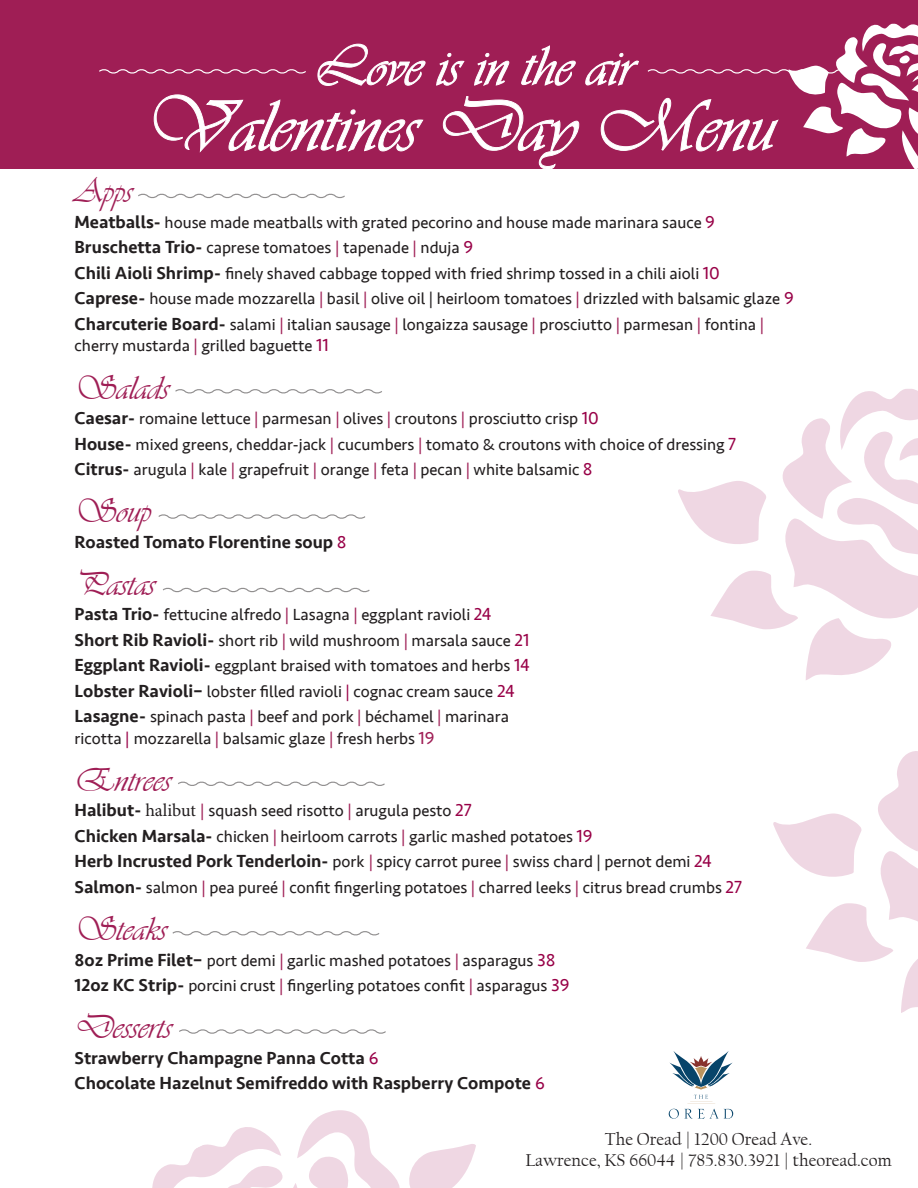
<style>
.page{position:relative;width:918px;height:1188px;background:#fff}
.page>*{position:absolute;margin:0;border:0;box-sizing:border-box;transform-origin:0 0}
.t1{font:75px "Vivaldii";color:#fff}
.t2{font:58.2px "Vivaldii";color:#fff}
.t3{font:34.5px "Vivaldii";color:#9f1e55}
.t4{font:500 18px "Seravek";color:#231f20}
.t5{font:18px "Californian FB";color:#231f20}
.t6{font:16.5px "Seravek";color:#231f20}
.s1{font-weight:500;font-size:18px}
.s2{font-size:18px;color:#980047}
.s3{color:#9f1e55}
.s4{font-weight:400;color:#980047}
.s5{color:#980047}
.s6{font-size:18px;color:#9f1e55}
.s7{font-family:"Minion Pro";font-size:18px}
</style>
<div class="page">
<div style="left:0;top:0;width:918px;height:168px;background:#9f1e55"></div>
<svg style="left:678px;top:389px;width:240px;height:291px"></svg>
<svg style="left:773px;top:751px;width:145px;height:262px"></svg>
<svg style="left:668px;top:1051px;width:66px;height:68px"></svg>
<svg style="left:317px;top:43px;width:109px;height:43px"></svg>
<svg style="left:153px;top:94px;width:270px;height:58px"></svg>
<svg style="left:152px;top:1110px;width:324px;height:78px"></svg>
<svg style="left:138px;top:193px;width:207px;height:6px"></svg>
<svg style="left:158px;top:514px;width:207px;height:5px"></svg>
<svg style="left:163px;top:587px;width:207px;height:6px"></svg>
<svg style="left:175px;top:389px;width:207px;height:5px"></svg>
<svg style="left:179px;top:1029px;width:207px;height:5px"></svg>
<svg style="left:178px;top:781px;width:207px;height:5px"></svg>
<svg style="left:172px;top:931px;width:208px;height:5px"></svg>
<svg style="left:99px;top:69px;width:207px;height:5px"></svg>
<svg style="left:436px;top:24px;width:482px;height:145px"></svg>
<p class="t2" style="left:314px;top:32px;width:321px">Love is in the air</p>
<p class="t1" style="left:143px;top:83px;width:632px">Valentines Day Menu</p>
<p class="t3" style="left:75px;top:171px;width:59px">Apps</p>
<p class="t6" style="left:75px;top:210px;width:642px"><span class="s1">Meatballs-</span> house made meatballs with grated pecorino and house made marinara sauce <span class="s2">9</span></p>
<p class="t6" style="left:75px;top:235px;width:400px"><span class="s1">Bruschetta Trio-</span> caprese tomatoes <span class="s3">|</span> tapenade <span class="s3">|</span> nduja <span class="s2">9</span></p>
<p class="t6" style="left:75px;top:261px;width:647px"><span class="s1">Chili Aioli Shrimp-</span> finely shaved cabbage topped with fried shrimp tossed in a chili aioli <span class="s2">10</span></p>
<p class="t6" style="left:75px;top:286px;width:721px"><span class="s1">Caprese-</span> house made mozzarella <span class="s3">|</span> basil <span class="s3">|</span> olive oil | heirloom tomatoes <span class="s3">|</span> drizzled with balsamic glaze <span class="s2">9</span></p>
<p class="t6" style="left:75px;top:312px;width:691px"><span class="s1">Charcuterie Board-</span> salami <span class="s3">|</span> italian sausage <span class="s3">|</span> longaizza sausage <span class="s3">|</span> prosciutto <span class="s3">|</span> parmesan <span class="s3">|</span> fontina <span class="s3">|</span></p>
<p class="t6" style="left:75px;top:333px;width:256px">cherry mustarda <span class="s3">|</span> grilled baguette <span class="s2">11</span></p>
<p class="t3" style="left:75px;top:367px;width:96px">Salads</p>
<p class="t6" style="left:75px;top:406px;width:526px"><span class="s1">Caesar-</span> romaine lettuce <span class="s3">|</span> parmesan <span class="s3">|</span> olives <span class="s3">|</span> croutons <span class="s3">|</span> prosciutto crisp <span class="s2">10</span></p>
<p class="t6" style="left:75px;top:431px;width:663px"><span class="s1">House-</span> mixed greens, cheddar-jack <span class="s3">|</span> cucumbers <span class="s3">|</span> tomato &amp; croutons with choice of dressing <span class="s2">7</span></p>
<p class="t6" style="left:75px;top:457px;width:520px"><span class="s1">Citrus-</span> arugula <span class="s3">|</span> kale <span class="s3">|</span> grapefruit <span class="s3">|</span> orange <span class="s3">|</span> feta <span class="s3">|</span> pecan <span class="s3">|</span> white balsamic <span class="s2">8</span></p>
<p class="t3" style="left:75px;top:491px;width:78px">Soup</p>
<p class="t4" style="left:75px;top:531px;width:273px">Roasted Tomato Florentine soup <span class="s4">8</span></p>
<p class="t3" style="left:75px;top:564px;width:82px">Pastas</p>
<p class="t6" style="left:75px;top:602px;width:419px"><span class="s1">Pasta Trio-</span> fettucine alfredo <span class="s3">|</span> Lasagna <span class="s3">|</span> eggplant ravioli <span class="s2">24</span></p>
<p class="t6" style="left:75px;top:628px;width:456px"><span class="s1">Short Rib Ravioli-</span> short rib <span class="s3">|</span> wild mushroom <span class="s3">|</span> marsala sauce <span class="s2">21</span></p>
<p class="t6" style="left:75px;top:653px;width:457px"><span class="s1">Eggplant Ravioli-</span> eggplant braised with tomatoes and herbs <span class="s2">14</span></p>
<p class="t6" style="left:75px;top:679px;width:442px"><span class="s1">Lobster Ravioli–</span> lobster filled ravioli <span class="s5">|</span> cognac cream sauce <span class="s2">24</span></p>
<p class="t6" style="left:75px;top:704px;width:436px"><span class="s1">Lasagne-</span> spinach pasta <span class="s3">|</span> beef and pork <span class="s3">|</span> béchamel <span class="s3">|</span> marinara</p>
<p class="t6" style="left:75px;top:726px;width:362px">ricotta <span class="s5">|</span> mozzarella <span class="s3">|</span> balsamic glaze <span class="s3">|</span> fresh herbs <span class="s6">19</span></p>
<p class="t3" style="left:75px;top:760px;width:98px">Entrees</p>
<p class="t6" style="left:75px;top:798px;width:399px"><span class="s1">Halibut-</span> <span class="s7">halibut</span> <span class="s3">|</span> squash seed risotto <span class="s3">|</span> arugula pesto <span class="s2">27</span></p>
<p class="t6" style="left:75px;top:824px;width:520px"><span class="s1">Chicken Marsala-</span> chicken <span class="s3">|</span> heirloom carrots <span class="s3">|</span> garlic mashed potatoes <span class="s2">19</span></p>
<p class="t6" style="left:75px;top:849px;width:639px"><span class="s1">Herb Incrusted Pork Tenderloin-</span> pork <span class="s3">|</span> spicy carrot puree <span class="s3">|</span> swiss chard | pernot demi <span class="s2">24</span></p>
<p class="t6" style="left:75px;top:875px;width:669px"><span class="s1">Salmon-</span> salmon <span class="s3">|</span> pea pureé <span class="s3">|</span> confit fingerling potatoes <span class="s3">|</span> charred leeks <span class="s3">|</span> citrus bread crumbs <span class="s2">27</span></p>
<p class="t3" style="left:75px;top:909px;width:94px">Steaks</p>
<p class="t6" style="left:75px;top:947px;width:483px"><span class="s1">8oz Prime Filet–</span> port demi <span class="s3">|</span> garlic mashed potatoes <span class="s3">|</span> asparagus <span class="s2">38</span></p>
<p class="t6" style="left:75px;top:973px;width:497px"><span class="s1">12oz KC Strip-</span> porcini crust <span class="s3">|</span> fingerling potatoes confit <span class="s3">|</span> asparagus <span class="s2">39</span></p>
<p class="t3" style="left:75px;top:1007px;width:98px">Desserts</p>
<p class="t4" style="left:75px;top:1047px;width:306px">Strawberry Champagne Panna Cotta <span class="s4">6</span></p>
<p class="t4" style="left:75px;top:1072px;width:472px">Chocolate Hazelnut Semifreddo with Raspberry Compote <span class="s4">6</span></p>
<p class="t5" style="left:605px;top:1129px;width:209px">The Oread | 1200 Oread Ave.</p>
<p class="t5" style="left:525px;top:1151px;width:368px">Lawrence, KS 66044 | 785.830.3921 | theoread.com</p>
</div>
